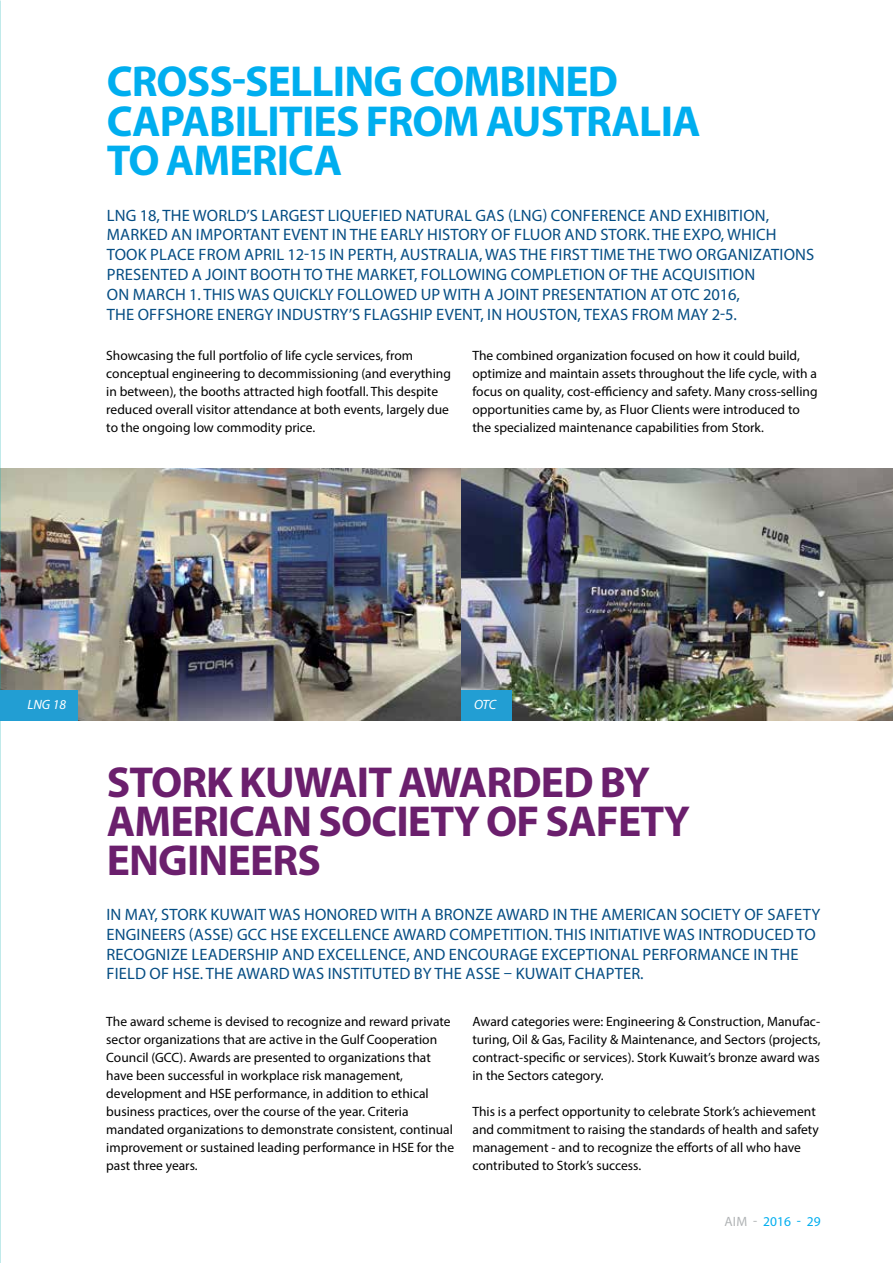
<style>
.page{position:relative;width:893px;height:1263px;background:#fff}
.page>*{position:absolute;margin:0;border:0;box-sizing:border-box;transform-origin:0 0}
.t1{font:700 43.5px/39px "Myriad Pro";letter-spacing:-.02em;color:#00aeef}
.t2{font:700 43.5px/39px "Myriad Pro";letter-spacing:-.02em;color:#6b1f6d}
.t3{font:16.5px/19.8px "Myriad Pro";letter-spacing:.01em;color:#054d83}
.t4{font:13.5px/18px "Myriad Pro";color:#000}
.t5{font:13.5px "Myriad Pro";color:#00aeef}
.t6{font:italic 13.5px "Myriad Pro";color:#fff}
.s1{color:#b1b4b6}
</style>
<div class="page">
<img style="left:0;top:468px;width:461px;height:252px">
<img style="left:0;top:828px;width:1px;height:435px">
<img style="left:461px;top:468px;width:432px;height:252px">
<div style="left:461px;top:690px;width:50px;height:30px;background:#229ed3"></div>
<div style="left:0;top:690px;width:77px;height:30px;background:#229ed3"></div>
<h1 class="t1" style="left:107px;top:61px;width:595px">CROSS-SELLING COMBINED<br>CAPABILITIES FROM AUSTRALIA<br>TO AMERICA</h1>
<p class="t3" style="left:107px;top:205px;width:709px">LNG 18, THE WORLD’S LARGEST LIQUEFIED NATURAL GAS (LNG) CONFERENCE AND EXHIBITION, MARKED AN IMPORTANT EVENT IN THE EARLY HISTORY OF FLUOR AND STORK. THE EXPO, WHICH TOOK PLACE FROM APRIL 12-15 IN PERTH, AUSTRALIA, WAS THE FIRST TIME THE TWO ORGANIZATIONS PRESENTED A JOINT BOOTH TO THE MARKET, FOLLOWING COMPLETION OF THE ACQUISITION<br>ON MARCH 1. THIS WAS QUICKLY FOLLOWED UP WITH A JOINT PRESENTATION AT OTC 2016,<br>THE OFFSHORE ENERGY INDUSTRY’S FLAGSHIP EVENT, IN HOUSTON, TEXAS FROM MAY 2-5.</p>
<p class="t4" style="left:106px;top:346px;width:346px">Showcasing the full portfolio of life cycle services, from conceptual engineering to decommissioning (and everything in between), the booths attracted high footfall. This despite reduced overall visitor attendance at both events, largely due to the ongoing low commodity price.</p>
<p class="t4" style="left:472px;top:346px;width:347px">The combined organization focused on how it could build, optimize and maintain assets throughout the life cycle, with a focus on quality, cost-efficiency and safety. Many cross-selling opportunities came by, as Fluor Clients were introduced to the specialized maintenance capabilities from Stork.</p>
<p class="t6" style="left:27px;top:696px;width:40px">LNG 18</p>
<p class="t6" style="left:474px;top:696px;width:24px">OTC</p>
<h1 class="t2" style="left:107px;top:761px;width:585px">STORK KUWAIT AWARDED BY<br>AMERICAN SOCIETY OF SAFETY<br>ENGINEERS</h1>
<p class="t3" style="left:106px;top:904px;width:715px">IN MAY, STORK KUWAIT WAS HONORED WITH A BRONZE AWARD IN THE AMERICAN SOCIETY OF SAFETY ENGINEERS (ASSE) GCC HSE EXCELLENCE AWARD COMPETITION. THIS INITIATIVE WAS INTRODUCED TO RECOGNIZE LEADERSHIP AND EXCELLENCE, AND ENCOURAGE EXCEPTIONAL PERFORMANCE IN THE FIELD OF HSE. THE AWARD WAS INSTITUTED BY THE ASSE – KUWAIT CHAPTER.</p>
<p class="t4" style="left:106px;top:1012px;width:349px">The award scheme is devised to recognize and reward private sector organizations that are active in the Gulf Cooperation Council (GCC). Awards are presented to organizations that have been successful in workplace risk management, development and HSE performance, in addition to ethical business practices, over the course of the year. Criteria mandated organizations to demonstrate consistent, continual improvement or sustained leading performance in HSE for the past three years.</p>
<p class="t4" style="left:472px;top:1012px;width:350px;text-align:justify">Award categories were: Engineering &amp; Construction, Manufac&shy;turing, Oil &amp; Gas, Facility &amp; Maintenance, and Sectors (projects, contract-specific or services). Stork Kuwait’s bronze award was in the Sectors category.</p>
<p class="t4" style="left:472px;top:1102px;width:348px">This is a perfect opportunity to celebrate Stork’s achievement and commitment to raising the standards of health and safety management - and to recognize the efforts of all who have contributed to Stork’s success.</p>
<p class="t5" style="left:724px;top:1213px;width:98px"><span class="s1">AIM -</span> 2016 - 29</p>
</div>
